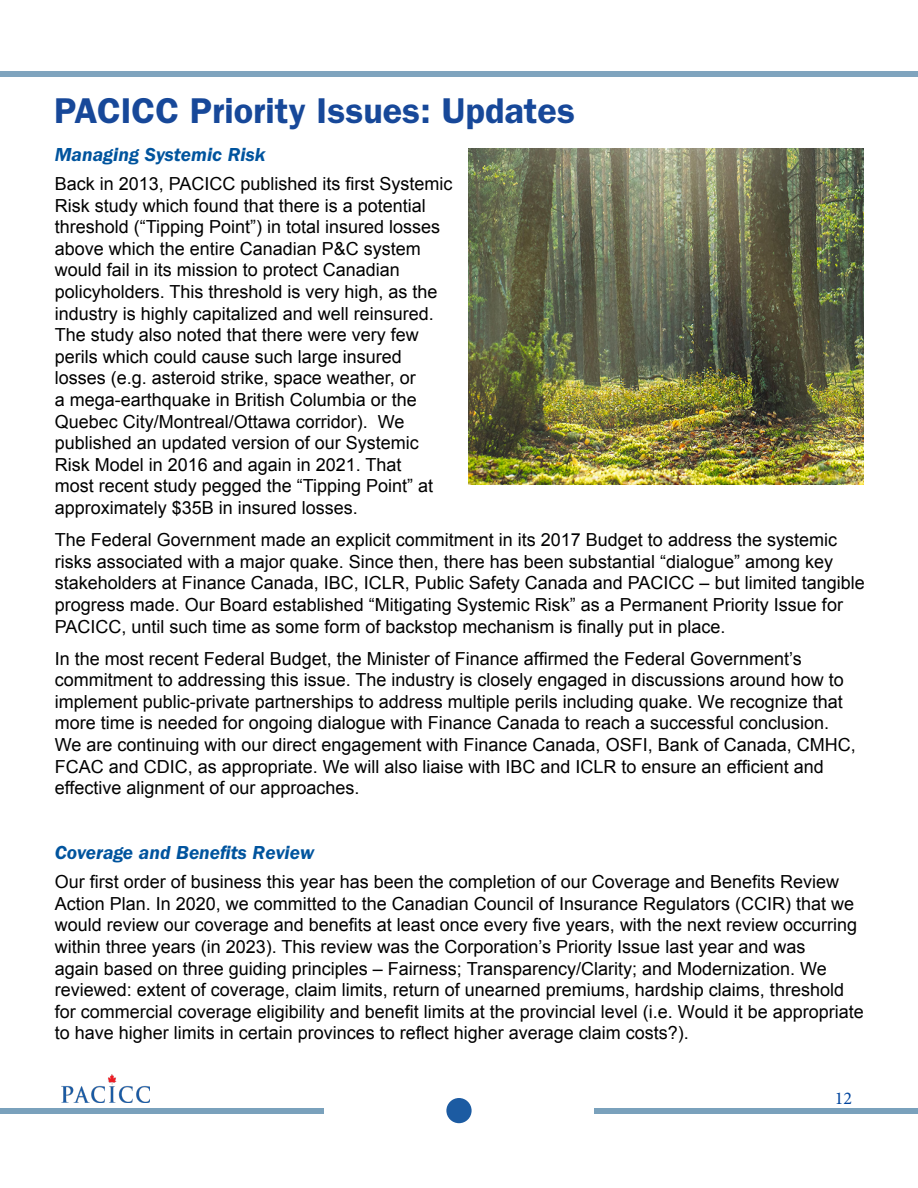
<style>
.page{position:relative;width:918px;height:1188px;background:#fff}
.page>*{position:absolute;margin:0;border:0;box-sizing:border-box;transform-origin:0 0}
.t1{font:600 36px "ITC Franklin Gothic Std";color:#174899}
.t2{font:italic 600 19.5px "ITC Franklin Gothic Std";color:#00549e}
.t3{font:18px/21.6px "Arial";color:#000}
.t4{font:18px "Minion Pro";color:#00459e}
</style>
<div class="page">
<div style="left:0;top:71px;width:918px;height:6px;background:#7fa4be"></div>
<img style="left:62px;top:1075px;width:88px;height:28px">
<div style="left:446px;top:1098px;width:26px;height:25px;background:#1c5ba2;border-radius:50%"></div>
<div style="left:0;top:1108px;width:323px;height:6px;background:#7aa1bc"></div>
<div style="left:595px;top:1108px;width:323px;height:6px;background:#7aa1bc"></div>
<img style="left:468px;top:148px;width:396px;height:336px">
<h1 class="t1" style="left:54px;top:89px;width:523px">PACICC Priority Issues: Updates</h1>
<p class="t2" style="left:55px;top:144px;width:212px">Managing Systemic Risk</p>
<p class="t3" style="left:55px;top:173px;width:399px">Back in 2013, PACICC published its first Systemic Risk study which found that there is a potential threshold (“Tipping Point”) in total insured losses above which the entire Canadian P&amp;C system would fail in its mission to protect Canadian policyholders. This threshold is very high, as the industry is highly capitalized and well reinsured.<br>The study also noted that there were very few perils which could cause such large insured losses (e.g. asteroid strike, space weather, or<br>a mega-earthquake in British Columbia or the Quebec City/Montreal/Ottawa corridor). We published an updated version of our Systemic Risk Model in 2016 and again in 2021. That<br>most recent study pegged the “Tipping Point” at approximately $35B in insured losses.</p>
<p class="t3" style="left:55px;top:529px;width:811px">The Federal Government made an explicit commitment in its 2017 Budget to address the systemic risks associated with a major quake. Since then, there has been substantial “dialogue” among key stakeholders at Finance Canada, IBC, ICLR, Public Safety Canada and PACICC ‒ but limited tangible progress made. Our Board established “Mitigating Systemic Risk” as a Permanent Priority Issue for PACICC, until such time as some form of backstop mechanism is finally put in place.</p>
<p class="t3" style="left:55px;top:648px;width:803px">In the most recent Federal Budget, the Minister of Finance affirmed the Federal Government’s commitment to addressing this issue. The industry is closely engaged in discussions around how to implement public-private partnerships to address multiple perils including quake. We recognize that more time is needed for ongoing dialogue with Finance Canada to reach a successful conclusion.<br>We are continuing with our direct engagement with Finance Canada, OSFI, Bank of Canada, CMHC, FCAC and CDIC, as appropriate. We will also liaise with IBC and ICLR to ensure an efficient and effective alignment of our approaches.</p>
<p class="t2" style="left:55px;top:842px;width:261px">Coverage and Benefits Review</p>
<p class="t3" style="left:55px;top:871px;width:811px">Our first order of business this year has been the completion of our Coverage and Benefits Review Action Plan. In 2020, we committed to the Canadian Council of Insurance Regulators (CCIR) that we would review our coverage and benefits at least once every five years, with the next review occurring within three years (in 2023). This review was the Corporation’s Priority Issue last year and was<br>again based on three guiding principles ‒ Fairness; Transparency/Clarity; and Modernization. We reviewed: extent of coverage, claim limits, return of unearned premiums, hardship claims, threshold for commercial coverage eligibility and benefit limits at the provincial level (i.e. Would it be appropriate to have higher limits in certain provinces to reflect higher average claim costs?).</p>
<p class="t4" style="left:835px;top:1086px;width:19px">12</p>
</div>
